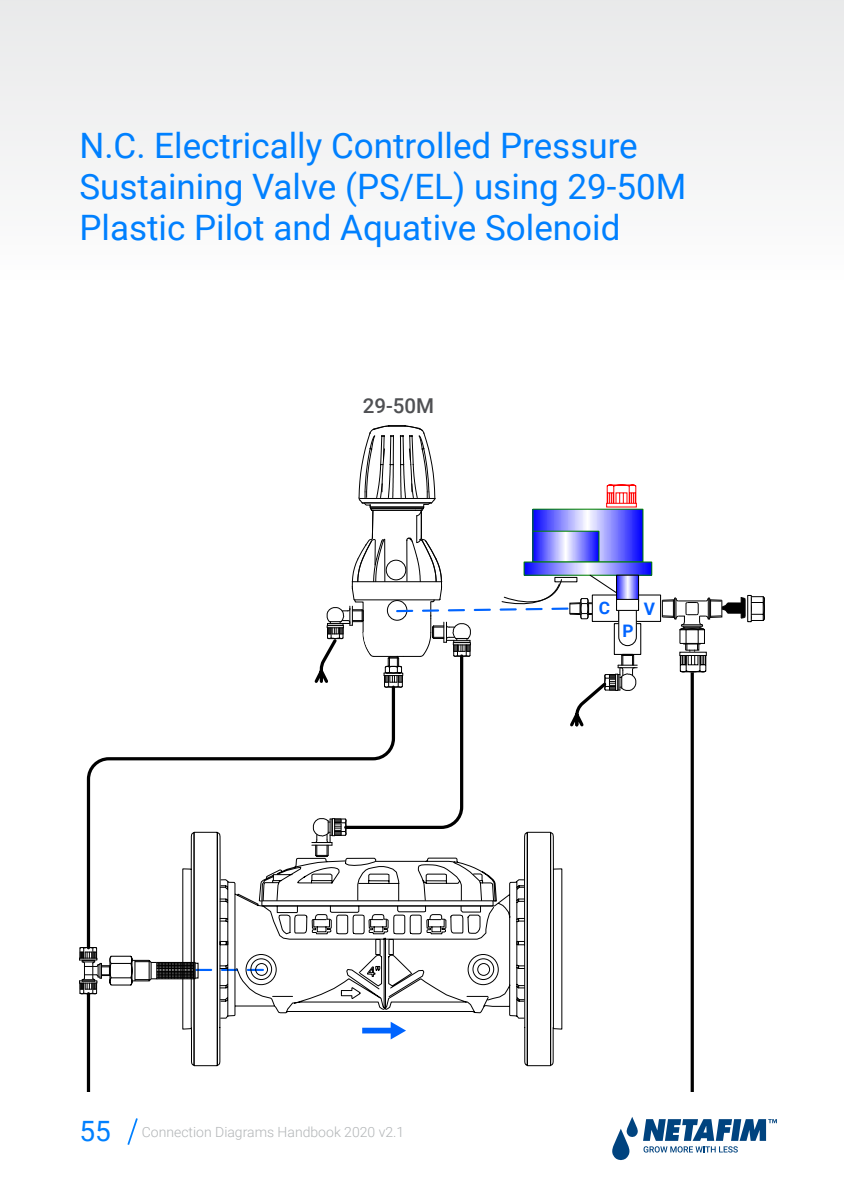
<style>
.page{position:relative;width:844px;height:1191px;background:#fff}
.page>*{position:absolute;margin:0;border:0;box-sizing:border-box;transform-origin:0 0}
.t1{font:35px/41.3px "Roboto";color:#0080ff}
.t2{font:500 20.65px "Roboto";color:#4f5053}
.t3{font:700 17.15px "Roboto";color:#0064ff}
.t4{font:300 14px "Roboto";color:#b2b5b7}
.s1{font-weight:400;font-size:28px;color:#0080ff}
</style>
<div class="page">
<div style="left:0;top:0;width:843px;height:283px;background:#f2f3f3"></div>
<svg style="left:127px;top:1118px;width:11px;height:27px"></svg>
<svg style="left:612px;top:1117px;width:164px;height:43px"></svg>
<svg style="left:79px;top:947px;width:6px;height:48px"></svg>
<svg style="left:85px;top:668px;width:610px;height:423px"></svg>
<div style="left:633px;top:594px;width:28px;height:28px;border:1px solid #000"></div>
<div style="left:532px;top:509px;width:110px;height:53px;background:#0e0eff"></div>
<svg style="left:637px;top:563px;width:13px;height:11px"></svg>
<div style="left:616px;top:574px;width:23px;height:28px;border:1px solid #000"></div>
<div style="left:616px;top:599px;width:23px;height:12px;border:1px solid #000"></div>
<svg style="left:85px;top:684px;width:227px;height:267px"></svg>
<div style="left:747px;top:595px;width:4px;height:27px;border:1px solid #000"></div>
<svg style="left:661px;top:596px;width:103px;height:76px"></svg>
<svg style="left:312px;top:425px;width:325px;height:432px"></svg>
<svg style="left:182px;top:832px;width:380px;height:234px"></svg>
<svg style="left:191px;top:832px;width:362px;height:233px"></svg>
<p class="t1" style="left:79px;top:123px;width:608px">N.C. Electrically Controlled Pressure<br>Sustaining Valve (PS/EL) using 29-50M<br>Plastic Pilot and Aquative Solenoid</p>
<p class="t2" style="left:362px;top:391px;width:73px">29-50M</p>
<p class="t3" style="left:598px;top:596px;width:13px">C</p>
<p class="t3" style="left:643px;top:596px;width:13px">V</p>
<p class="t3" style="left:622px;top:619px;width:13px">P</p>
<p class="t4" style="left:79px;top:1122px;width:326px"><span class="s1">55</span> Connection Diagrams Handbook 2020 v2.1</p>
</div>
